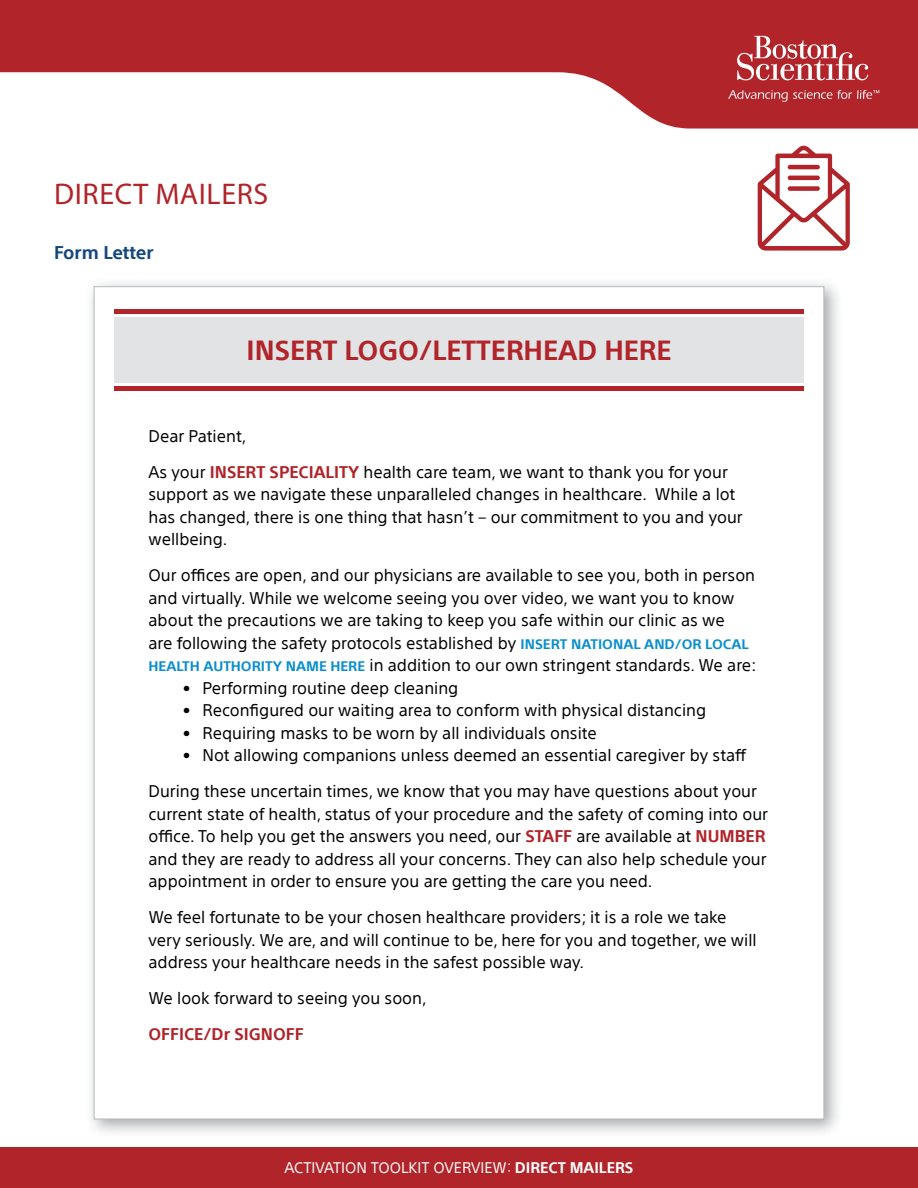
<style>
.page{position:relative;width:918px;height:1188px;background:#fff}
.page>*{position:absolute;margin:0;border:0;box-sizing:border-box;transform-origin:0 0}
.t1{font:30px "Myriad Pro";letter-spacing:.02em;color:#b0242a}
.t2{font:700 27px "SST";color:#b0242a}
.t3{font:700 18px "SST";letter-spacing:-.005em;color:#14487d}
.t4{font:16.5px/22.5px "SST";color:#000}
.t5{font:700 16.5px "SST";color:#b0242a}
.t6{font:15px "SST";color:#fff}
.s1{font-weight:700;color:#b0242a}
.s2{font-weight:700;font-size:13.5px;color:#098ecc}
.s3{font-weight:700}
</style>
<div class="page">
<svg style="left:758px;top:145px;width:92px;height:106px"></svg>
<hr style="left:788px;top:165px;width:32px;height:4px;background:#b0242a;border-radius:2px">
<hr style="left:788px;top:176px;width:32px;height:4px;background:#b0242a;border-radius:2px">
<div style="left:788px;top:186px;width:32px;height:5px;background:#b0242a;border-radius:2px"></div>
<svg style="left:0;top:0;width:918px;height:129px;fill:#b0242a"></svg>
<svg style="left:737px;top:36px;width:131px;height:44px"></svg>
<svg style="left:728px;top:90px;width:151px;height:12px;background:#be4b50"></svg>
<div style="left:85px;top:277px;width:759px;height:861px;background:#6b737a;opacity:.6"></div>
<div style="left:94px;top:287px;width:730px;height:832px;background:#fff"></div>
<div style="left:115px;top:317px;width:689px;height:66px;background:#e1e3e5"></div>
<div style="left:115px;top:386px;width:689px;height:5px;background:#b0242a"></div>
<div style="left:115px;top:309px;width:689px;height:5px;background:#b0242a"></div>
<div style="left:0;top:1148px;width:918px;height:40px;background:#b0242a"></div>
<h1 class="t1" style="left:54px;top:175px;width:215px">DIRECT MAILERS</h1>
<p class="t3" style="left:54px;top:242px;width:101px">Form Letter</p>
<h2 class="t2" style="left:247px;top:335px;width:427px">INSERT LOGO/LETTERHEAD HERE</h2>
<p class="t4" style="left:148px;top:417px;width:581px;line-height:36px">Dear Patient,<br>As your <span class="s1">INSERT SPECIALITY</span> health care team, we want to thank you for your</p>
<p class="t4" style="left:148px;top:483px;width:596px">support as we navigate these unparalleled changes in healthcare. While a lot has changed, there is one thing that hasn’t – our commitment to you and your wellbeing.</p>
<p class="t4" style="left:148px;top:564px;width:610px">Our offices are open, and our physicians are available to see you, both in person and virtually. While we welcome seeing you over video, we want you to know about the precautions we are taking to keep you safe within our clinic as we<br>are following the safety protocols established by <span class="s2">INSERT NATIONAL AND/OR LOCAL HEALTH AUTHORITY NAME HERE</span> in addition to our own stringent standards. We are:</p>
<p class="t4" style="left:183px;top:676px;width:277px">• Performing routine deep cleaning</p>
<p class="t4" style="left:183px;top:699px;width:525px">• Reconfigured our waiting area to conform with physical distancing</p>
<p class="t4" style="left:183px;top:721px;width:415px">• Requiring masks to be worn by all individuals onsite</p>
<p class="t4" style="left:148px;top:737px;width:610px;line-height:36px;text-indent:35px">• Not allowing companions unless deemed an essential caregiver by staff<br>During these uncertain times, we know that you may have questions about your</p>
<p class="t4" style="left:148px;top:802px;width:621px">current state of health, status of your procedure and the safety of coming into our office. To help you get the answers you need, our <span class="s1">STAFF</span> are available at <span class="s1">NUMBER </span>and they are ready to address all your concerns. They can also help schedule your appointment in order to ensure you are getting the care you need.</p>
<p class="t4" style="left:148px;top:906px;width:610px">We feel fortunate to be your chosen healthcare providers; it is a role we take very seriously. We are, and will continue to be, here for you and together, we will address your healthcare needs in the safest possible way.</p>
<p class="t4" style="left:148px;top:987px;width:280px">We look forward to seeing you soon,</p>
<p class="t5" style="left:148px;top:1024px;width:157px">OFFICE/Dr SIGNOFF</p>
<p class="t6" style="left:285px;top:1158px;width:350px">ACTIVATION TOOLKIT OVERVIEW: <span class="s3">DIRECT MAILERS</span></p>
</div>
